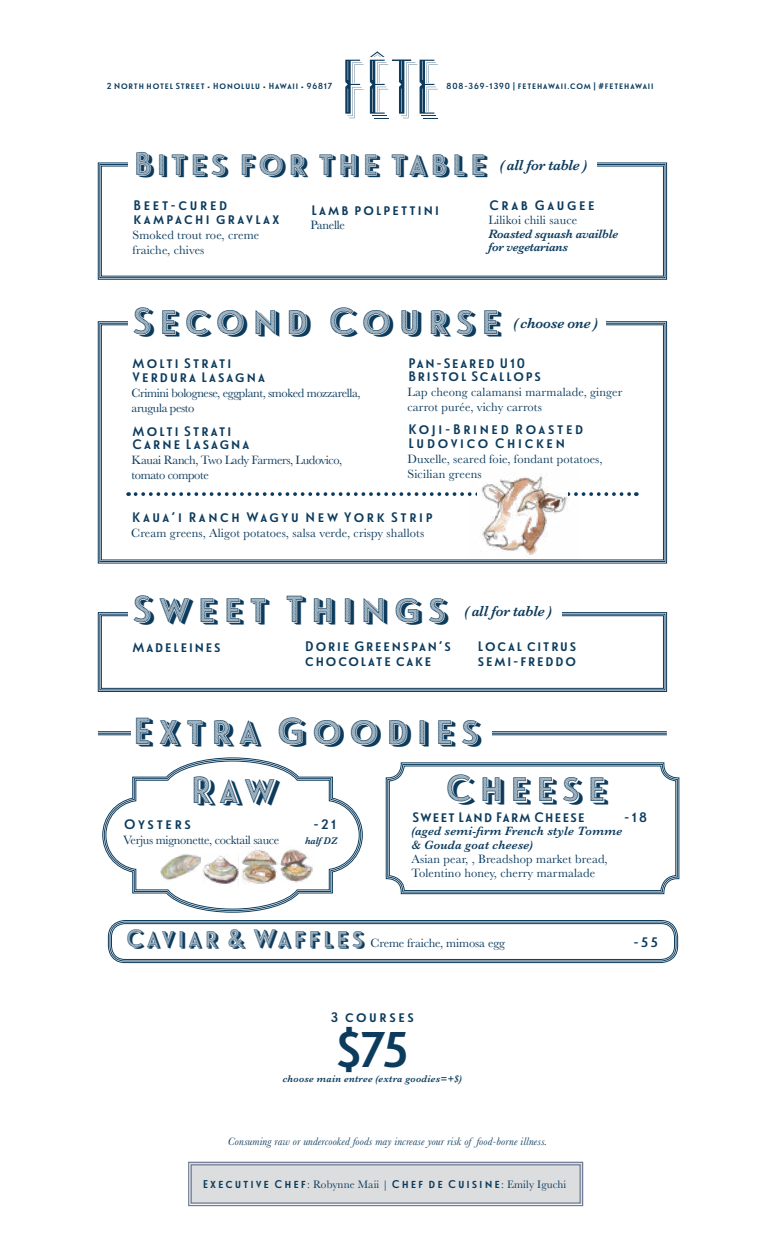
<style>
.page{position:relative;width:765px;height:1260px;background:#fff}
.page>*{position:absolute;margin:0;border:0;box-sizing:border-box;transform-origin:0 0}
.t1{font:50px "Le Havre Layers Primary";color:#0c3b5d}
.t2{font:37.5px "Le Havre Layers Shadow";letter-spacing:.075em;color:#0c3b5d}
.t3{font:37.5px "Le Havre Layers Diagonal";letter-spacing:.075em;color:#0c3b5d}
.t4{font:32.5px "Le Havre Layers Shadow";letter-spacing:.01em;color:#0c3b5d}
.t5{font:25px "Le Havre Layers Diagonal";color:#0c3b5d}
.t6{font:italic 600 15px "Baskerville";letter-spacing:-.02em;color:#0c3b5d}
.t7{font:13.75px/15px "Le Havre Layers Primary";letter-spacing:-.01em;color:#0c3b5d}
.t8{font:13.75px/13.8px "Le Havre Layers Primary";letter-spacing:.05em;color:#0c3b5d}
.t9{font:13.75px/13.8px "Le Havre Layers Primary";letter-spacing:.01em;color:#0c3b5d}
.t10{font:13.75px/13.8px "Le Havre Layers Primary";letter-spacing:.03em;color:#0c3b5d}
.t11{font:13.75px "Le Havre Layers Primary";letter-spacing:-.05em;color:#0c3b5d}
.t12{font:12.5px/15px "Baskerville";letter-spacing:.01em;color:#0c3b5d}
.t13{font:12.5px/15px "Baskerville";letter-spacing:-.03em;color:#0c3b5d}
.t14{font:italic 600 12.5px/13.8px "Baskerville";color:#0c3b5d}
.t15{font:italic 600 12.5px/13.8px "Baskerville";letter-spacing:-.02em;color:#0c3b5d}
.t16{font:12.5px "Baskerville";letter-spacing:-.025em;color:#0c3b5d}
.t17{font:12.5px "Baskerville";letter-spacing:-.01em;color:#0c3b5d}
.t18{font:12.5px "Baskerville";letter-spacing:-.02em;color:#0c3b5d}
.t19{font:italic 11.25px "Baskerville";letter-spacing:.01em;color:#0c3b5d}
.t20{font:11.25px "Le Havre Layers Primary";letter-spacing:.05em;color:#0c3b5d}
.t21{font:italic 600 10px "Baskerville";letter-spacing:.02em;color:#0c3b5d}
.t22{font:8.75px "Le Havre Layers Primary";letter-spacing:-.05em;color:#0c3b5d}
.s1{font-family:"Baskerville"}
</style>
<div class="page">
<svg style="left:98px;top:162px;width:569px;height:118px"></svg>
<div style="left:100px;top:164px;width:565px;height:114px;border:1px solid #0c3b5d"></div>
<svg style="left:98px;top:321px;width:569px;height:243px"></svg>
<div style="left:128px;top:300px;width:478px;height:59px;background:#fff"></div>
<div style="left:128px;top:157px;width:469px;height:24px;background:#fff"></div>
<hr style="left:98px;top:731px;width:569px;height:1px;background:#0c3b5d">
<hr style="left:98px;top:733px;width:569px;height:1px;background:#0c3b5d">
<hr style="left:98px;top:734px;width:569px;height:1px;background:#0c3b5d">
<div style="left:132px;top:714px;width:360px;height:44px;background:#fff"></div>
<svg style="left:102px;top:757px;width:261px;height:156px"></svg>
<svg style="left:98px;top:612px;width:569px;height:80px"></svg>
<div style="left:101px;top:615px;width:563px;height:74px;border:1px solid #0c3b5d"></div>
<div style="left:128px;top:590px;width:433px;height:59px;background:#fff"></div>
<svg style="left:386px;top:762px;width:294px;height:132px"></svg>
<svg style="left:387px;top:764px;width:291px;height:129px"></svg>
<div style="left:389px;top:766px;width:287px;height:125px;border:1px solid #0c3b5d;border-radius:15px"></div>
<div style="left:108px;top:920px;width:570px;height:43px;border:1px solid #0c3b5d;border-radius:17px"></div>
<svg style="left:109px;top:921px;width:568px;height:41px"></svg>
<div style="left:111px;top:923px;width:564px;height:37px;border:1px solid #0c3b5d;border-radius:13px"></div>
<svg style="left:136px;top:492px;width:501px;height:4px"></svg>
<img style="left:470px;top:463px;width:109px;height:99px">
<svg style="left:370px;top:51px;width:68px;height:68px"></svg>
<svg style="left:345px;top:60px;width:19px;height:58px"></svg>
<svg style="left:188px;top:1161px;width:396px;height:46px;background:#d6d8da"></svg>
<div style="left:191px;top:1164px;width:390px;height:40px;border:1px solid #747c95"></div>
<p class="t22" style="left:106px;top:81px;width:228px">2 North hotel Street • Honolulu • Hawaii • 96817</p>
<p class="t22" style="left:446px;top:81px;width:210px">808-369-1390 | fetehawaii.com | #fetehawaii</p>
<h3 class="t4" style="left:131px;top:146px;width:358px">Bites for the table</h3>
<p class="t6" style="left:500px;top:155px;width:89px">( all for table )</p>
<p class="t10" style="left:133px;top:199px;width:149px">Beet-cured kampachi gravlax</p>
<p class="t12" style="left:133px;top:228px;width:128px">Smoked trout roe, creme fraiche, chives</p>
<p class="t9" style="left:311px;top:204px;width:131px">Lamb polpettini</p>
<p class="t18" style="left:311px;top:217px;width:36px">Panelle</p>
<p class="t8" style="left:488px;top:199px;width:109px">Crab Gaugee</p>
<p class="t12" style="left:488px;top:213px;width:90px">Lilikoi chili sauce</p>
<p class="t15" style="left:488px;top:227px;width:131px">Roasted squash availble for vegetarians</p>
<h2 class="t2" style="left:130px;top:301px;width:373px">Second Course</h2>
<p class="t6" style="left:513px;top:313px;width:86px">( choose one )</p>
<p class="t9" style="left:132px;top:357px;width:136px">Molti Strati<br>Verdura Lasagna</p>
<p class="t13" style="left:132px;top:386px;width:231px">Crimini bolognese, eggplant, smoked mozzarella, arugula pesto</p>
<p class="t9" style="left:132px;top:424px;width:120px">Molti Strati<br>Carne Lasagna</p>
<p class="t13" style="left:132px;top:453px;width:212px">Kauai Ranch, Two Lady Farmers, Ludovico, tomato compote</p>
<p class="t7" style="left:408px;top:356px;width:136px;line-height:13.8px">Pan-Seared U10<br>Bristol Scallops</p>
<p class="t12" style="left:408px;top:385px;width:216px">Lap cheong calamansi marmalade, ginger carrot purée, vichy carrots</p>
<p class="t8" style="left:408px;top:423px;width:178px">Koji-Brined Roasted<br>Ludovico Chicken</p>
<p class="t12" style="left:408px;top:452px;width:196px">Duxelle, seared foie, fondant potatoes,<br>Sicilian greens</p>
<p class="t8" style="left:131px;top:511px;width:304px">Kaua’i Ranch Wagyu New York Strip</p>
<p class="t12" style="left:131px;top:526px;width:294px">Cream greens, Aligot potatoes, salsa verde, crispy shallots</p>
<h2 class="t2" style="left:130px;top:589px;width:319px">Sweet Things</h2>
<p class="t6" style="left:464px;top:601px;width:89px">( all for table )</p>
<p class="t7" style="left:132px;top:640px;width:91px">Madeleines</p>
<p class="t7" style="left:304px;top:639px;width:149px">Dorie Greenspan’s chocolate cake</p>
<p class="t7" style="left:477px;top:639px;width:102px">Local citrus semi-freddo</p>
<h2 class="t2" style="left:131px;top:710px;width:352px">Extra Goodies</h2>
<h2 class="t2" style="left:189px;top:770px;width:91px">Raw</h2>
<p class="t8" style="left:123px;top:817px;width:70px">Oysters</p>
<p class="t9" style="left:313px;top:817px;width:26px">-21</p>
<p class="t16" style="left:123px;top:832px;width:158px">Verjus mignonette, cocktail sauce</p>
<p class="t21" style="left:305px;top:834px;width:34px">half DZ</p>
<h2 class="t3" style="left:443px;top:768px;width:167px">Cheese</h2>
<p class="t11" style="left:412px;top:809px;width:176px">Sweet Land Farm Cheese</p>
<p class="t9" style="left:623px;top:810px;width:27px">-18</p>
<p class="t14" style="left:412px;top:824px;width:212px">(aged semi-firm French style Tomme &amp; Gouda goat cheese)</p>
<p class="t12" style="left:412px;top:852px;width:198px;line-height:13.8px">Asian pear, , Breadshop market bread,<br>Tolentino honey, cherry marmalade</p>
<h3 class="t5" style="left:125px;top:925px;width:242px">Caviar &amp; Waffles</h3>
<p class="t17" style="left:371px;top:935px;width:136px">Creme fraiche, mimosa egg</p>
<p class="t9" style="left:633px;top:935px;width:28px">-55</p>
<p class="t8" style="left:330px;top:1010px;width:87px">3 courses</p>
<h1 class="t1" style="left:332px;top:1023px;width:81px">$75</h1>
<p class="t21" style="left:283px;top:1072px;width:181px">choose main entree (extra goodies=+$)</p>
<p class="t19" style="left:228px;top:1134px;width:321px">Consuming raw or undercooked foods may increase your risk of food-borne illness.</p>
<p class="t20" style="left:202px;top:1178px;width:366px">Executive Chef<span class="s1">: Robynne Maii |</span> Chef de Cuisine<span class="s1">: Emily Iguchi</span></p>
</div>
